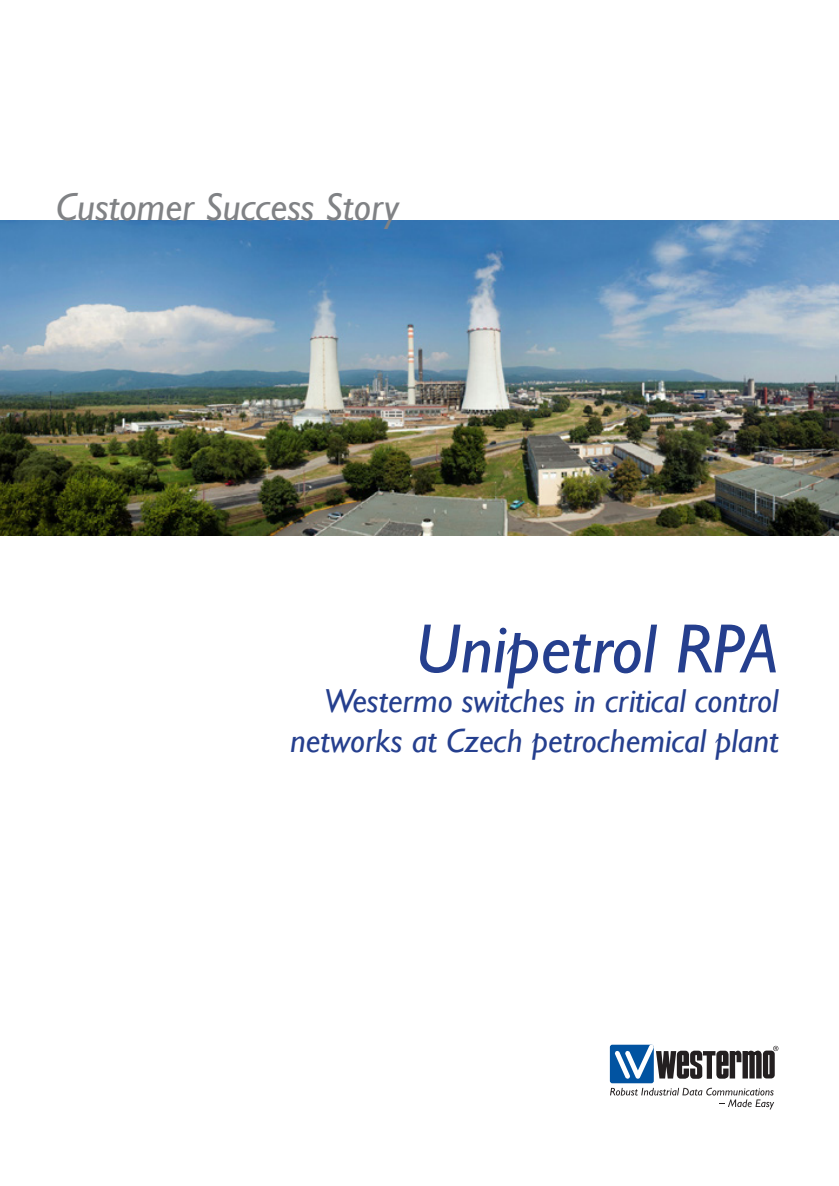
<style>
.page{position:relative;width:839px;height:1186px;background:#fff}
.page>*{position:absolute;margin:0;border:0;box-sizing:border-box;transform-origin:0 0}
.t1{font:italic 70px "Gill Sans";color:#253f8e}
.t2{font:italic 38.5px "Gill Sans";color:#808285}
.t3{font:italic 33.25px/39.9px "Gill Sans";color:#253f8e;text-align:right}
</style>
<div class="page">
<img style="left:0;top:220px;width:838px;height:315px">
<div style="left:609px;top:1044px;width:44px;height:39px;background:#0153a1;border-radius:2px"></div>
<svg style="left:614px;top:1044px;width:164px;height:35px"></svg>
<svg style="left:610px;top:1087px;width:164px;height:22px"></svg>
<p class="t2" style="left:56px;top:185px;width:344px">Customer Success Story</p>
<p class="t1" style="left:415px;top:608px;width:364px">Unipetrol RPA</p>
<p class="t3" style="left:290px;top:681px;width:489px">Westermo switches in critical control networks at Czech petrochemical plant</p>
</div>
